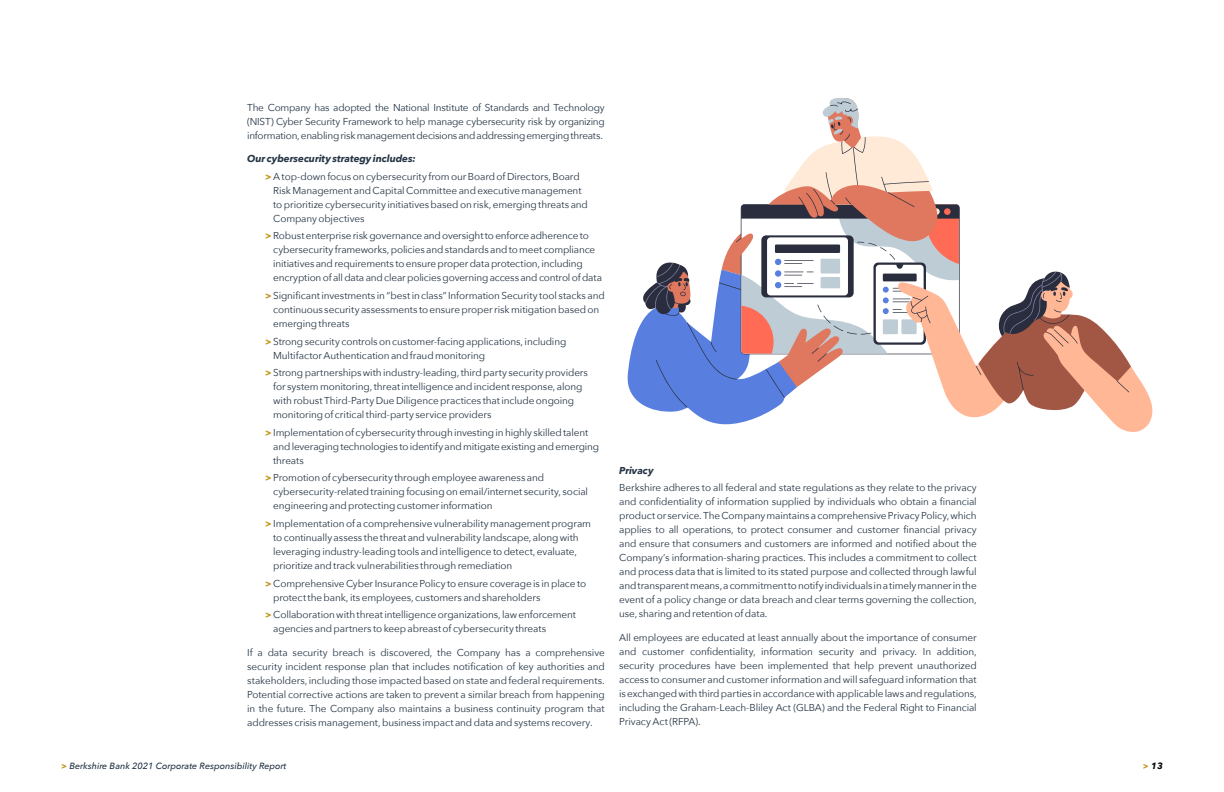
<style>
.page{position:relative;width:1224px;height:792px;background:#fff}
.page>*{position:absolute;margin:0;border:0;box-sizing:border-box;transform-origin:0 0}
.t1{font:10px/14px "Avenir Next";letter-spacing:-.01em;color:#243444}
.t2{font:italic 700 10px "Avenir Next";letter-spacing:-.005em;color:#243444}
.t3{font:italic 500 9px "Avenir Next";color:#243444}
.t4{font:italic 700 9px "Avenir Next";color:#000}
.s1{font-weight:700;font-style:italic}
.s2{font-weight:700;color:#c3951a}
.s3{color:#c3951a}
</style>
<div class="page">
<svg style="left:627px;top:98px;width:526px;height:334px"></svg>
<p class="t1" style="left:247px;top:100px;width:359px;text-align:justify">The Company has adopted the National Institute of Standards and Technology (NIST) Cyber Security Framework to help manage cybersecurity risk by organizing information, enabling risk management decisions and addressing emerging threats.</p>
<p class="t1" style="left:265px;top:149px;width:316px;line-height:17.6px;text-indent:-18px"><span class="s1">Our cybersecurity strategy includes:<br></span><span class="s2">&gt;</span>A top-down focus on cybersecurity from our Board of Directors, Board</p>
<p class="t1" style="left:273px;top:183px;width:316px">Risk Management and Capital Committee and executive management to prioritize cybersecurity initiatives based on risk, emerging threats and<br>Company objectives</p>
<p class="t1" style="left:273px;top:228px;width:330px;text-indent:-8px"><span class="s2">&gt;</span>Robust enterprise risk governance and oversight to enforce adherence to cybersecurity frameworks, policies and standards and to meet compliance initiatives and requirements to ensure proper data protection, including encryption of all data and clear policies governing access and control of data</p>
<p class="t1" style="left:273px;top:288px;width:333px;text-indent:-8px"><span class="s2">&gt;</span>Significant investments in “best in class” Information Security tool stacks and continuous security assessments to ensure proper risk mitigation based on emerging threats</p>
<p class="t1" style="left:273px;top:334px;width:295px;text-indent:-8px"><span class="s2">&gt;</span>Strong security controls on customer-facing applications, including<br>Multifactor Authentication and fraud monitoring</p>
<p class="t1" style="left:273px;top:365px;width:316px;text-indent:-8px"><span class="s2">&gt;</span>Strong partnerships with industry-leading, third party security providers for system monitoring, threat intelligence and incident response, along with robust Third-Party Due Diligence practices that include ongoing monitoring of critical third-party service providers</p>
<p class="t1" style="left:273px;top:425px;width:328px;text-indent:-8px"><span class="s2">&gt;</span>Implementation of cybersecurity through investing in highly skilled talent and leveraging technologies to identify and mitigate existing and emerging threats</p>
<p class="t1" style="left:273px;top:470px;width:316px;text-indent:-8px"><span class="s2">&gt;</span>Promotion of cybersecurity through employee awareness and cybersecurity-related training focusing on email/internet security, social engineering and protecting customer information</p>
<p class="t1" style="left:273px;top:516px;width:319px;text-indent:-8px"><span class="s2">&gt;</span>Implementation of a comprehensive vulnerability management program to continually assess the threat and vulnerability landscape, along with leveraging industry-leading tools and intelligence to detect, evaluate, prioritize and track vulnerabilities through remediation</p>
<p class="t1" style="left:273px;top:576px;width:315px;text-indent:-8px"><span class="s2">&gt;</span>Comprehensive Cyber Insurance Policy to ensure coverage is in place to protect the bank, its employees, customers and shareholders</p>
<p class="t1" style="left:273px;top:607px;width:304px;text-indent:-8px"><span class="s2">&gt;</span>Collaboration with threat intelligence organizations, law enforcement agencies and partners to keep abreast of cybersecurity threats</p>
<p class="t1" style="left:247px;top:645px;width:359px;text-align:justify">If a data security breach is discovered, the Company has a comprehensive security incident response plan that includes notification of key authorities and stakeholders, including those impacted based on state and federal requirements.<br>Potential corrective actions are taken to prevent a similar breach from happening in the future. The Company also maintains a business continuity program that addresses crisis management, business impact and data and systems recovery.</p>
<p class="t2" style="left:619px;top:462px;width:36px">Privacy</p>
<p class="t1" style="left:619px;top:480px;width:359px;text-align:justify">Berkshire adheres to all federal and state regulations as they relate to the privacy and confidentiality of information supplied by individuals who obtain a financial product or service. The Company maintains a comprehensive Privacy Policy, which applies to all operations, to protect consumer and customer financial privacy and ensure that consumers and customers are informed and notified about the Company’s information-sharing practices. This includes a commitment to collect and process data that is limited to its stated purpose and collected through lawful and transparent means, a commitment to notify individuals in a timely manner in the event of a policy change or data breach and clear terms governing the collection, use, sharing and retention of data.</p>
<p class="t1" style="left:619px;top:630px;width:359px;text-align:justify">All employees are educated at least annually about the importance of consumer and customer confidentiality, information security and privacy. In addition, security procedures have been implemented that help prevent unauthorized access to consumer and customer information and will safeguard information that is exchanged with third parties in accordance with applicable laws and regulations, including the Graham-Leach-Bliley Act (GLBA) and the Federal Right to Financial Privacy Act (RFPA).</p>
<p class="t3" style="left:61px;top:758px;width:227px"><span class="s2">&gt;</span> Berkshire Bank 2021 Corporate Responsibility Report</p>
<p class="t4" style="left:1143px;top:758px;width:21px"><span class="s3">&gt;</span> 13</p>
</div>
